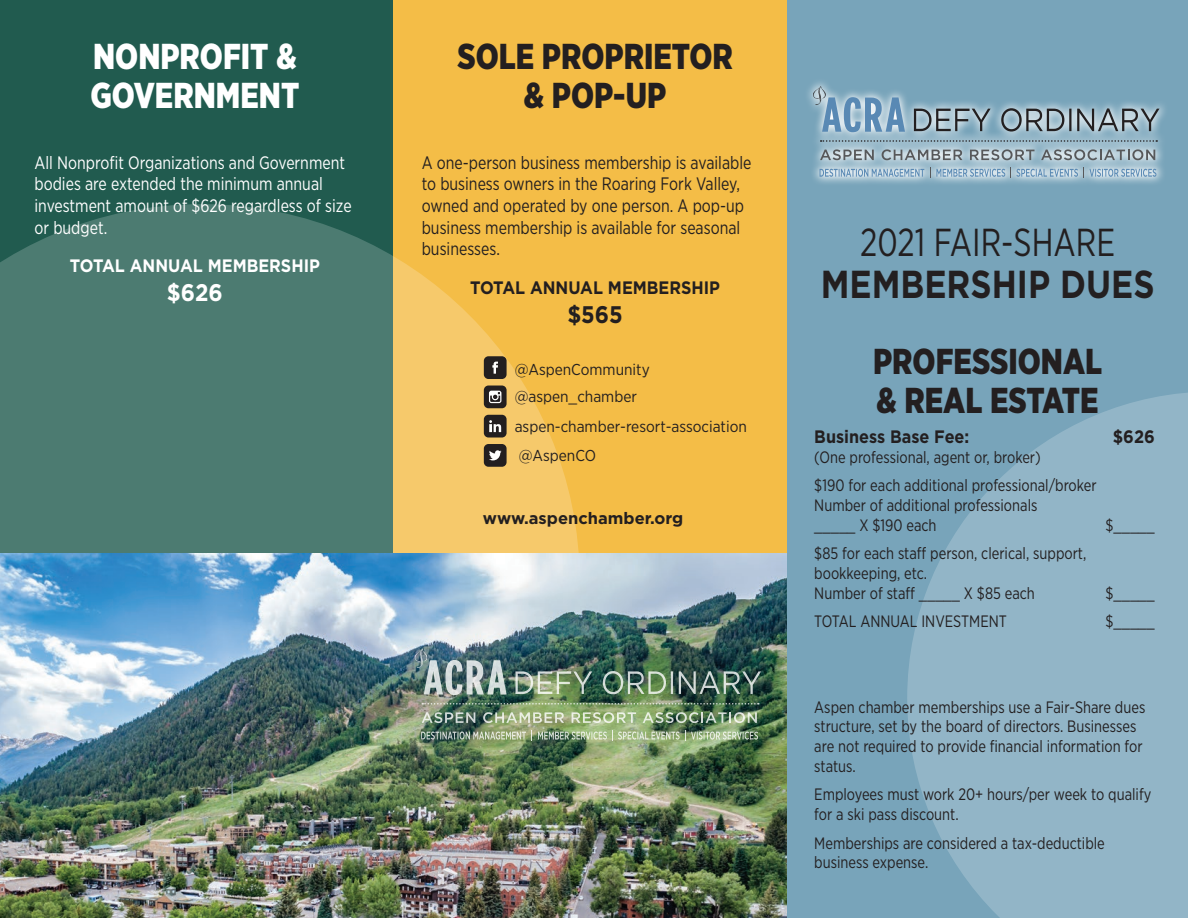
<style>
.page{position:relative;width:1188px;height:918px;background:#fff}
.page>*{position:absolute;margin:0;border:0;box-sizing:border-box;transform-origin:0 0}
.t1{font:39px "Gotham Narrow";color:#231f20;scale:.85 1}
.t2{font:700 39px "Gotham";color:#231f20;scale:.85 1}
.t3{font:900 36px/39px "Gotham Narrow";color:#231f20;text-align:center;scale:.9 1}
.t4{font:900 36px/39px "Gotham Narrow";color:#fff;scale:.9 1}
.t5{font:700 24px "Gotham";color:#fff;scale:.9 1}
.t6{font:700 24px "Gotham";color:#231f20;scale:.9 1}
.t7{font:18px/21.6px "Gotham Narrow";color:#231f20;scale:.9 1}
.t8{font:18px/21.6px "Gotham Narrow";color:#fff;scale:.9 1}
.t9{font:700 18px "Gotham";color:#231f20;scale:.9 1}
.t10{font:700 18px "Gotham";color:#fff;scale:.9 1}
.t11{font:16.5px/19.8px "Gotham Narrow";color:#231f20;scale:.9 1}
.t12{font:700 16.5px "Gotham";color:#231f20}
.t13{font:15.75px/27.8px "Gotham Narrow";color:#231f20}
</style>
<div class="page">
<div style="left:393px;top:0;width:394px;height:918px;background:#f4bd47"></div>
<div style="left:0;top:0;width:393px;height:918px;background:#215b4f"></div>
<svg style="left:0;top:204px;width:579px;height:349px;fill:#4c7b71"></svg>
<img style="left:0;top:553px;width:787px;height:365px">
<div style="left:787px;top:0;width:401px;height:918px;background:#78a4ba"></div>
<svg style="left:907px;top:393px;width:281px;height:525px;fill:#92b5c7"></svg>
<div style="left:484px;top:356px;width:23px;height:23px;background:#231f20;border-radius:5px"></div>
<svg style="left:492px;top:362px;width:6px;height:12px"></svg>
<div style="left:484px;top:386px;width:23px;height:22px;background:#231f20;border-radius:5px"></div>
<svg style="left:489px;top:391px;width:12px;height:12px"></svg>
<div style="left:484px;top:415px;width:23px;height:23px;background:#231f20;border-radius:5px"></div>
<svg style="left:489px;top:420px;width:12px;height:12px"></svg>
<div style="left:484px;top:444px;width:23px;height:23px;background:#231f20;border-radius:5px"></div>
<svg style="left:489px;top:450px;width:13px;height:10px"></svg>
<svg style="left:808px;top:82px;width:357px;height:101px"></svg>
<svg style="left:820px;top:169px;width:104px;height:8px"></svg>
<svg style="left:821px;top:140px;width:336px;height:2px"></svg>
<svg style="left:930px;top:168px;width:226px;height:10px"></svg>
<svg style="left:820px;top:149px;width:54px;height:11px"></svg>
<svg style="left:882px;top:149px;width:80px;height:11px"></svg>
<svg style="left:970px;top:149px;width:65px;height:11px"></svg>
<svg style="left:1041px;top:149px;width:114px;height:11px"></svg>
<svg style="left:813px;top:86px;width:92px;height:46px"></svg>
<svg style="left:914px;top:108px;width:246px;height:24px;background:#8a9da7"></svg>
<svg style="left:421px;top:732px;width:105px;height:8px"></svg>
<svg style="left:422px;top:703px;width:337px;height:2px"></svg>
<svg style="left:532px;top:731px;width:226px;height:10px;background:#9bb18b"></svg>
<svg style="left:422px;top:712px;width:53px;height:11px"></svg>
<svg style="left:483px;top:712px;width:81px;height:11px"></svg>
<svg style="left:572px;top:712px;width:64px;height:11px"></svg>
<svg style="left:643px;top:712px;width:114px;height:11px"></svg>
<img style="left:415px;top:649px;width:92px;height:46px">
<img style="left:516px;top:671px;width:245px;height:23px">
<h2 class="t4" style="left:90px;top:37px;width:234px">NONPROFIT &amp;<br>GOVERNMENT</h2>
<p class="t8" style="left:34px;top:151px;width:354px">All Nonprofit Organizations and Government bodies are extended the minimum annual investment amount of $626 regardless of size or budget.</p>
<p class="t10" style="left:70px;top:254px;width:279px">TOTAL ANNUAL MEMBERSHIP</p>
<h3 class="t5" style="left:167px;top:277px;width:64px">$626</h3>
<h2 class="t3" style="left:457px;top:37px;width:308px">SOLE PROPRIETOR &amp; POP-UP</h2>
<p class="t7" style="left:422px;top:151px;width:368px">A one-person business membership is available to business owners in the Roaring Fork Valley, owned and operated by one person. A pop-up business membership is available for seasonal businesses.</p>
<p class="t9" style="left:470px;top:276px;width:279px">TOTAL ANNUAL MEMBERSHIP</p>
<h3 class="t6" style="left:567px;top:298px;width:63px">$565</h3>
<p class="t13" style="left:515px;top:355px;width:137px">@AspenCommunity @aspen_chamber</p>
<p class="t13" style="left:515px;top:411px;width:234px;line-height:29.2px">aspen-chamber-resort-association @AspenCO</p>
<p class="t12" style="left:483px;top:508px;width:202px">www.aspenchamber.org</p>
<h1 class="t1" style="left:860px;top:218px;width:301px">2021 FAIR-SHARE</h1>
<h1 class="t2" style="left:821px;top:258px;width:394px">MEMBERSHIP DUES</h1>
<h2 class="t3" style="left:873px;top:341px;width:256px;text-align:left">PROFESSIONAL &amp; REAL ESTATE</h2>
<p class="t9" style="left:814px;top:425px;width:174px">Business Base Fee:</p>
<p class="t9" style="left:1113px;top:425px;width:48px">$626</p>
<p class="t11" style="left:814px;top:442px;width:315px;line-height:28.5px">(One professional, agent or, broker)<br>$190 for each additional professional/broker</p>
<p class="t11" style="left:814px;top:495px;width:249px">Number of additional professionals _____ X $190 each</p>
<p class="t11" style="left:1105px;top:515px;width:56px">$_____</p>
<p class="t11" style="left:814px;top:543px;width:304px">$85 for each staff person, clerical, support, bookkeeping, etc.<br>Number of staff _____ X $85 each</p>
<p class="t11" style="left:1105px;top:583px;width:56px">$_____</p>
<p class="t11" style="left:814px;top:611px;width:216px">TOTAL ANNUAL INVESTMENT</p>
<p class="t11" style="left:1105px;top:611px;width:56px">$_____</p>
<p class="t11" style="left:814px;top:696px;width:369px">Aspen chamber memberships use a Fair-Share dues structure, set by the board of directors. Businesses are not required to provide financial information for status.</p>
<p class="t11" style="left:814px;top:784px;width:376px">Employees must work 20+ hours/per week to qualify for a ski pass discount.</p>
<p class="t11" style="left:814px;top:833px;width:324px">Memberships are considered a tax-deductible business expense.</p>
</div>
